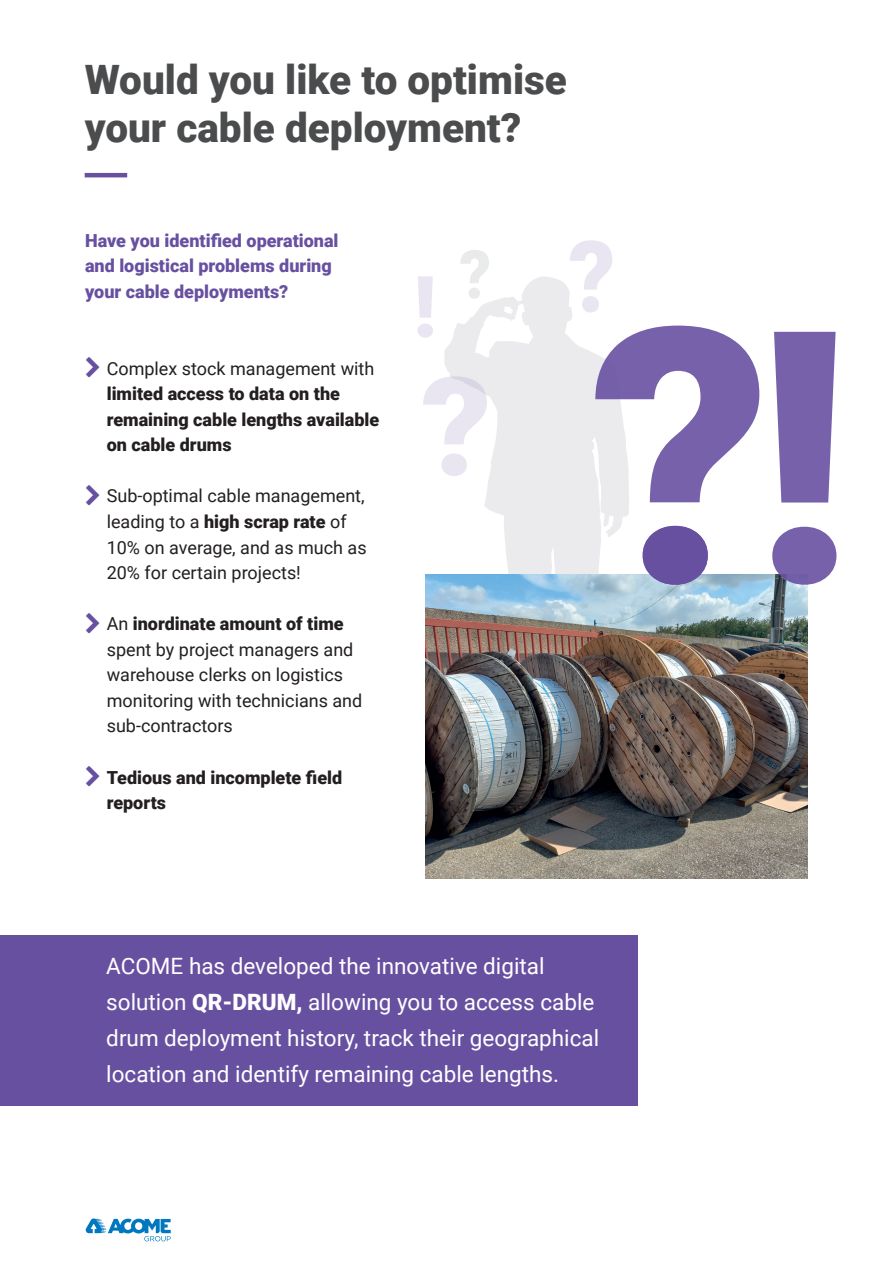
<style>
.page{position:relative;width:893px;height:1263px;background:#fff}
.page>*{position:absolute;margin:0;border:0;box-sizing:border-box;transform-origin:0 0}
.t1{font:900 40.5px/48px "Roboto";color:#4b4c4d}
.t2{font:22.5px/36px "Roboto";color:#fff}
.t3{font:18px/25.5px "Roboto";color:#231f20}
.t4{font:900 18px/25.5px "Roboto";color:#231f20}
.t5{font:900 18px/25.5px "Roboto";color:#6850a1}
.s1{font-weight:900}
</style>
<div class="page">
<svg style="left:85px;top:1218px;width:86px;height:23px"></svg>
<svg style="left:570px;top:240px;width:42px;height:36px"></svg>
<svg style="left:460px;top:250px;width:29px;height:26px"></svg>
<hr style="left:85px;top:173px;width:42px;height:4px;background:#6850a1">
<svg style="left:444px;top:276px;width:159px;height:298px;fill:#ebebed"></svg>
<img style="left:425px;top:574px;width:383px;height:304px">
<svg style="left:423px;top:376px;width:64px;height:100px"></svg>
<svg style="left:417px;top:276px;width:16px;height:62px"></svg>
<svg style="left:595px;top:326px;width:164px;height:259px"></svg>
<svg style="left:772px;top:332px;width:64px;height:253px"></svg>
<div style="left:0;top:935px;width:638px;height:171px;background:#6850a1"></div>
<h1 class="t1" style="left:85px;top:54px;width:484px">Would you like to optimise your cable deployment?</h1>
<p class="t5" style="left:85px;top:227px;width:255px">Have you identified operational and logistical problems during your cable deployments?</p>
<p class="t3" style="left:107px;top:355px;width:269px">Complex stock management with</p>
<p class="t4" style="left:107px;top:380px;width:274px">limited access to data on the remaining cable lengths available on cable drums</p>
<p class="t3" style="left:107px;top:483px;width:261px">Sub-optimal cable management, leading to a <span class="s1">high scrap rate</span> of<br>10% on average, and as much as<br>20% for certain projects!</p>
<p class="t3" style="left:107px;top:610px;width:257px">An <span class="s1">inordinate amount of time </span>spent by project managers and warehouse clerks on logistics monitoring with technicians and sub-contractors</p>
<p class="t4" style="left:107px;top:764px;width:237px">Tedious and incomplete field reports</p>
<p class="t2" style="left:106px;top:947px;width:494px">ACOME has developed the innovative digital solution <span class="s1">QR-DRUM,</span> allowing you to access cable drum deployment history, track their geographical location and identify remaining cable lengths.</p>
</div>
